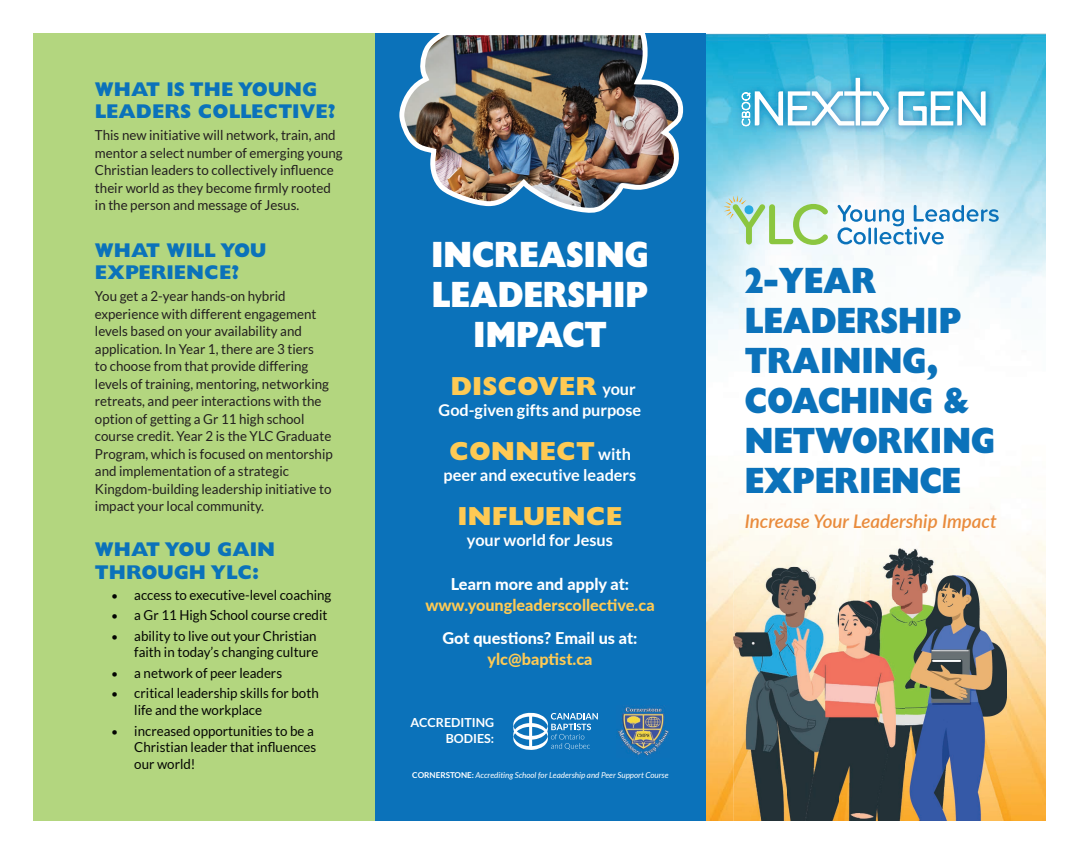
<style>
.page{position:relative;width:1080px;height:855px;background:#fff}
.page>*{position:absolute;margin:0;border:0;box-sizing:border-box;transform-origin:0 0}
.t1{font:36.25px/40px "Gill Sans Std Extra Bold Disp";color:#0b72ba;scale:.9 1}
.t2{font:36.25px/40px "Gill Sans Std Extra Bold Disp";color:#fff;text-align:center;scale:.9 1}
.t3{font:800 26.25px "Gill Sans Std";color:#feca54}
.t4{font:800 20px/22.5px "Gill Sans Std";color:#0b72ba}
.t5{font:italic 600 18.75px "Lato";color:#e98b3c}
.t6{font:700 16.25px "Lato";color:#fff}
.t7{font:800 16.25px "Lato";color:#fff}
.t8{font:800 16.25px "Lato";color:#feca54}
.t9{font:13.75px/17.5px "Lato";color:#231f20}
.t10{font:13.75px/16.5px "Lato";color:#040503}
.t11{font:700 12.5px/16.2px "Lato";color:#fff;text-align:right}
.t12{font:italic 8.12px "Lato";color:#fff}
.s1{font-family:"Lato";font-weight:700;font-size:16.25px;color:#fff}
.s2{font-weight:700;font-style:normal}
</style>
<div class="page">
<img style="left:705px;top:34px;width:341px;height:787px">
<div style="left:375px;top:34px;width:330px;height:787px;background:#0b72ba"></div>
<div style="left:34px;top:34px;width:341px;height:787px;background:#b3d67f"></div>
<svg style="left:513px;top:713px;width:85px;height:37px"></svg>
<img style="left:617px;top:705px;width:53px;height:51px">
<svg style="left:837px;top:205px;width:162px;height:39px"></svg>
<svg style="left:724px;top:196px;width:104px;height:49px;background:#c7e5ca"></svg>
<img style="left:861px;top:548px;width:104px;height:273px">
<img style="left:733px;top:567px;width:106px;height:254px">
<img style="left:787px;top:600px;width:109px;height:221px">
<img style="left:906px;top:576px;width:101px;height:245px">
<img style="left:397px;top:33px;width:289px;height:180px">
<img style="left:734px;top:70px;width:260px;height:64px">
<svg style="left:742px;top:78px;width:147px;height:48px"></svg>
<svg style="left:898px;top:91px;width:88px;height:34px"></svg>
<h3 class="t4" style="left:95px;top:78px;width:242px">WHAT IS THE YOUNG<br>LEADERS COLLECTIVE?</h3>
<p class="t9" style="left:95px;top:126px;width:249px">This new initiative will network, train, and mentor a select number of emerging young Christian leaders to collectively influence their world as they become firmly rooted in the person and message of Jesus.</p>
<h3 class="t4" style="left:95px;top:239px;width:173px">WHAT WILL YOU<br>EXPERIENCE?</h3>
<p class="t9" style="left:95px;top:287px;width:239px">You get a 2-year hands-on hybrid experience with different engagement levels based on your availability and application. In Year 1, there are 3 tiers<br>to choose from that provide differing levels of training, mentoring, networking retreats, and peer interactions with the option of getting a Gr 11 high school course credit. Year 2 is the YLC Graduate Program, which is focused on mentorship and implementation of a strategic Kingdom-building leadership initiative to impact your local community.</p>
<h3 class="t4" style="left:95px;top:538px;width:182px">WHAT YOU GAIN<br>THROUGH YLC:</h3>
<p class="t10" style="left:112px;top:586px;width:221px">• access to executive-level coaching</p>
<p class="t10" style="left:112px;top:607px;width:217px">• a Gr 11 High School course credit</p>
<p class="t10" style="left:112px;top:628px;width:208px;text-align:right">• ability to live out your Christian faith in today’s changing culture</p>
<p class="t10" style="left:112px;top:665px;width:172px">• a network of peer leaders</p>
<p class="t10" style="left:134px;top:685px;width:186px;text-indent:-22px">• critical leadership skills for both life and the workplace</p>
<p class="t10" style="left:134px;top:722px;width:184px;text-indent:-22px">• increased opportunities to be a<br>Christian leader that influences our world!</p>
<h1 class="t2" style="left:431px;top:234px;width:244px">INCREASING<br>LEADERSHIP<br>IMPACT</h1>
<h2 class="t3" style="left:450px;top:371px;width:187px">DISCOVER <span class="s1">your</span></h2>
<p class="t6" style="left:439px;top:401px;width:204px">God-given gifts and purpose</p>
<h2 class="t3" style="left:449px;top:436px;width:183px">CONNECT <span class="s1">with</span></h2>
<p class="t6" style="left:444px;top:466px;width:194px">peer and executive leaders</p>
<h2 class="t3" style="left:457px;top:501px;width:167px">INFLUENCE</h2>
<p class="t6" style="left:467px;top:531px;width:148px">your world for Jesus</p>
<p class="t7" style="left:451px;top:572px;width:180px">Learn more and apply at:</p>
<p class="t8" style="left:425px;top:593px;width:231px">www.youngleaderscollective.ca</p>
<p class="t7" style="left:442px;top:626px;width:197px">Got questions? Email us at:</p>
<p class="t8" style="left:487px;top:647px;width:107px">ylc@baptist.ca</p>
<p class="t11" style="left:411px;top:714px;width:85px">ACCREDITING<br>BODIES:</p>
<p class="t12" style="left:412px;top:770px;width:258px"><span class="s2">CORNERSTONE:</span> Accrediting School for Leadership and Peer Support Course</p>
<h1 class="t1" style="left:745px;top:260px;width:280px">2-YEAR<br>LEADERSHIP<br>TRAINING,<br>COACHING &amp;<br>NETWORKING<br>EXPERIENCE</h1>
<h3 class="t5" style="left:745px;top:507px;width:253px">Increase Your Leadership Impact</h3>
</div>
